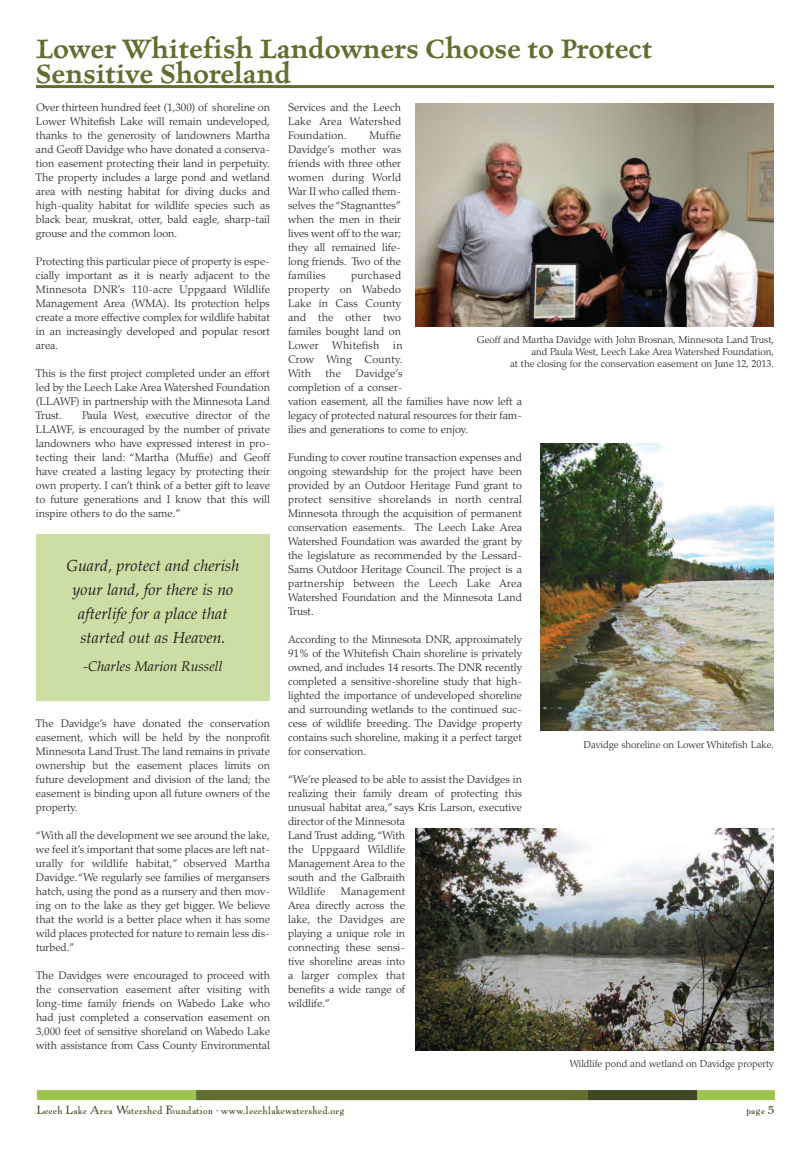
<style>
.page{position:relative;width:810px;height:1152px;background:#fff}
.page>*{position:absolute;margin:0;border:0;box-sizing:border-box;transform-origin:0 0}
.t1{font:600 30px/25px "Celestia Antiqua";color:#616e2f}
.t2{font:italic 16px/24px "Palatino";color:#231f20;text-align:center}
.t3{font:italic 14px "Palatino";color:#231f20}
.t4{font:12px "Powhatten";letter-spacing:.01em;color:#3e4825}
.t5{font:300 11px/14px "Palatino";color:#231f20;text-align:justify}
.t6{font:300 10px/12.1px "Palatino";color:#231f20;text-align:right}
</style>
<div class="page">
<div style="left:37px;top:1090px;width:738px;height:10px;background:#9fc44e"></div>
<div style="left:196px;top:1090px;width:392px;height:10px;background:#616e2f"></div>
<div style="left:588px;top:1090px;width:109px;height:10px;background:#3e4825"></div>
<hr style="left:36px;top:85px;width:738px;height:3px;background:#616e2f">
<img style="left:540px;top:443px;width:234px;height:288px">
<img style="left:415px;top:104px;width:359px;height:222px">
<img style="left:415px;top:828px;width:359px;height:223px">
<div style="left:36px;top:534px;width:234px;height:167px;background:#ccdea3"></div>
<h1 class="t1" style="left:36px;top:38px;width:618px">Lower Whitefish Landowners Choose to Protect<br>Sensitive Shoreland</h1>
<p class="t5" style="left:36px;top:101px;width:236px">Over thirteen hundred feet (1,300) of shoreline on Lower Whitefish Lake will remain undeveloped, thanks to the generosity of landowners Martha and Geoff Davidge who have donated a conserva&shy;tion easement protecting their land in perpetuity.<br>The property includes a large pond and wetland area with nesting habitat for diving ducks and high-quality habitat for wildlife species such as black bear, muskrat, otter, bald eagle, sharp-tail grouse and the common loon.</p>
<p class="t5" style="left:36px;top:255px;width:236px">Protecting this particular piece of property is espe&shy;cially important as it is nearly adjacent to the Minnesota DNR’s 110-acre Uppgaard Wildlife Management Area (WMA). Its protection helps create a more effective complex for wildlife habitat in an increasingly developed and popular resort area.</p>
<p class="t5" style="left:36px;top:367px;width:236px">This is the first project completed under an effort led by the Leech Lake Area Watershed Foundation (LLAWF) in partnership with the Minnesota Land Trust.</p>
<p class="t5" style="left:288px;top:101px;width:115px">Services and the Leech Lake Area Watershed Foundation.</p>
<p class="t5" style="left:288px;top:129px;width:115px;text-indent:81px">Muffie Davidge’s mother was friends with three other women during World War II who called them&shy;selves the“Stagnanttes” when the men in their lives went off to the war; they all remained life&shy;long friends. Two of the families</p>
<p class="t5" style="left:288px;top:269px;width:115px;text-indent:63px">purchased property on Wabedo Lake in Cass County and the other two familes bought land on Lower Whitefish</p>
<p class="t6" style="left:477px;top:335px;width:299px">Geoff and Martha Davidge with John Brosnan, Minnesota Land Trust, and Paula West, Leech Lake Area Watershed Foundation,<br>at the closing for the conservation easement on June 12, 2013.</p>
<p class="t5" style="left:288px;top:339px;width:116px;text-indent:105px">in Crow Wing County.<br>With</p>
<p class="t5" style="left:288px;top:367px;width:236px;text-align:left;text-indent:67px">Davidge’s<br>completion of a conser-<br>vation easement, all the families have now left a legacy of protected natural resources for their fam&shy;ilies and generations to come to enjoy.</p>
<p class="t5" style="left:288px;top:451px;width:236px">Funding to cover routine transaction expenses and ongoing stewardship for the project have been provided by an Outdoor Heritage Fund grant to protect sensitive shorelands in north central Minnesota through the acquisition of permanent conservation easements. The Leech Lake Area Watershed Foundation was awarded the grant by the legislature as recommended by the Lessard-Sams Outdoor Heritage Council. The project is a partnership between the Leech Lake Area Watershed Foundation and the Minnesota Land Trust.</p>
<p class="t5" style="left:288px;top:633px;width:236px">According to the Minnesota DNR, approximately 91% of the Whitefish Chain shoreline is privately owned, and includes 14 resorts. The DNR recently completed a sensitive-shoreline study that high&shy;lighted the importance of undeveloped shoreline and surrounding wetlands to the continued suc&shy;cess of wildlife breeding. The Davidge property contains such shoreline, making it a perfect target for conservation.</p>
<p class="t5" style="left:288px;top:773px;width:236px;text-align:left">“We’re pleased to be able to assist the Davidges in realizing their family dream of protecting this unusual habitat area,” says Kris Larson, executive director of the Minnesota<br>Land Trust adding,“With<br>the Uppgaard Wildlife<br>Management Area to the<br>south and the Galbraith<br>Wildlife</p>
<p class="t5" style="left:326px;top:367px;width:17px">the</p>
<p class="t5" style="left:36px;top:409px;width:236px;text-indent:46px">Paula West, executive director of the LLAWF, is encouraged by the number of private landowners who have expressed interest in pro&shy;tecting their land: “Martha (Muffie) and Geoff have created a lasting legacy by protecting their own property. I can’t think of a better gift to leave to future generations and I know that this will inspire others to do the same.”</p>
<h2 class="t2" style="left:66px;top:554px;width:175px">Guard, protect and cherish your land, for there is no afterlife for a place that started out as Heaven.</h2>
<p class="t3" style="left:83px;top:658px;width:141px">-Charles Marion Russell</p>
<p class="t5" style="left:36px;top:717px;width:236px">The Davidge’s have donated the conservation easement, which will be held by the nonprofit Minnesota Land Trust. The land remains in private ownership but the easement places limits on future development and division of the land; the easement is binding upon all future owners of the property.</p>
<p class="t5" style="left:36px;top:829px;width:236px">“With all the development we see around the lake, we feel it’s important that some places are left nat&shy;urally for wildlife habitat,” observed Martha Davidge.“We regularly see families of mergansers hatch, using the pond as a nursery and then mov&shy;ing on to the lake as they get bigger. We believe that the world is a better place when it has some wild places protected for nature to remain less dis&shy;turbed.”</p>
<p class="t5" style="left:36px;top:969px;width:236px">The Davidges were encouraged to proceed with the conservation easement after visiting with long-time family friends on Wabedo Lake who had just completed a conservation easement on 3,000 feet of sensitive shoreland on Wabedo Lake with assistance from Cass County Environmental</p>
<p class="t6" style="left:584px;top:740px;width:192px">Davidge shoreline on Lower Whitefish Lake.</p>
<p class="t5" style="left:288px;top:885px;width:119px;text-indent:53px">Management Area directly across the lake, the Davidges are playing a unique role in connecting these sensi&shy;tive shoreline areas into a larger complex that benefits a wide range of wildlife.”</p>
<p class="t6" style="left:570px;top:1059px;width:206px">Wildlife pond and wetland on Davidge property</p>
<p class="t4" style="left:36px;top:1106px;width:310px">Leech Lake Area Watershed Foundation • www.leechlakewatershed.org</p>
<p class="t4" style="left:746px;top:1106px;width:30px">page 5</p>
</div>
